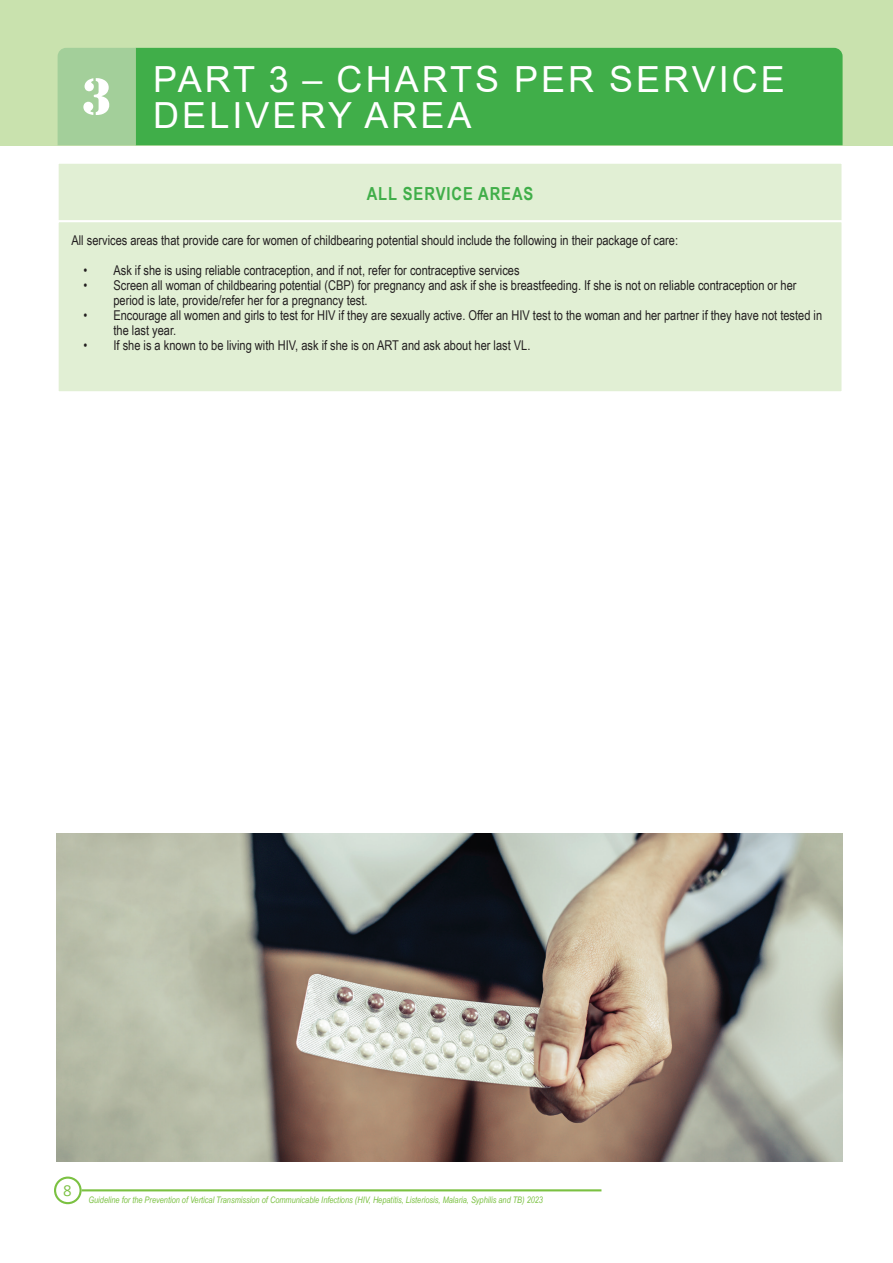
<style>
.page{position:relative;width:893px;height:1263px;background:#fff}
.page>*{position:absolute;margin:0;border:0;box-sizing:border-box;transform-origin:0 0}
.t1{font:54px "Stencil";color:#fff}
.Page_Header{font:36px "Arial";letter-spacing:.085em;color:#fff}
.Text_HEAD{font:700 18px "Arial Narrow";letter-spacing:.05em;color:#40ae49}
.Normal_text{font:13.5px/15px "Arial Narrow";color:#231f20}
.t2{font:italic 9px "Arial Narrow";color:#7bc142}
</style>
<div class="page">
<div style="left:0;top:0;width:893px;height:145px;background:#c9e2ae"></div>
<hr style="left:82px;top:1189px;width:519px;height:2px;background:#7bc142">
<div style="left:54px;top:1176px;width:28px;height:28px;border:2px solid #7bc142;border-radius:50%"></div>
<div style="left:136px;top:48px;width:707px;height:97px;background:#40ae49"></div>
<div style="left:58px;top:48px;width:78px;height:97px;background:#a3cf9a"></div>
<img style="left:56px;top:833px;width:787px;height:328px">
<div style="left:58px;top:163px;width:785px;height:61px;background:#e1efd4"></div>
<div style="left:57px;top:162px;width:787px;height:63px;border:2px solid #fff"></div>
<div style="left:58px;top:221px;width:785px;height:171px;background:#e1efd4"></div>
<div style="left:57px;top:220px;width:787px;height:173px;border:2px solid #fff"></div>
<p class="t1" style="left:81px;top:65px;width:33px">3</p>
<p class="Page_Header" style="left:153px;top:54px;width:633px">PART 3 – CHARTS PER SERVICE</p>
<p class="Page_Header" style="left:153px;top:90px;width:320px">DELIVERY AREA</p>
<p class="Text_HEAD" style="left:367px;top:180px;width:168px">ALL SERVICE AREAS</p>
<p class="Normal_text" style="left:71px;top:232px;width:608px">All services areas that provide care for women of childbearing potential should include the following in their package of care:</p>
<p class="Normal_text" style="left:83px;top:262px;width:438px">• Ask if she is using reliable contraception, and if not, refer for contraceptive services</p>
<p class="Normal_text" style="left:113px;top:277px;width:685px;text-indent:-30px">• Screen all woman of childbearing potential (CBP) for pregnancy and ask if she is breastfeeding. If she is not on reliable contraception or her period is late, provide/refer her for a pregnancy test.</p>
<p class="Normal_text" style="left:113px;top:307px;width:710px;text-indent:-30px">• Encourage all women and girls to test for HIV if they are sexually active. Offer an HIV test to the woman and her partner if they have not tested in the last year.</p>
<p class="Normal_text" style="left:83px;top:337px;width:449px">• If she is a known to be living with HIV, ask if she is on ART and ask about her last VL.</p>
<p class="t2" style="left:63px;top:1193px;width:481px"><sup>8</sup> Guideline for the Prevention of Vertical Transmission of Communicable Infections (HIV, Hepatitis, Listeriosis, Malaria, Syphilis and TB) 2023</p>
</div>
